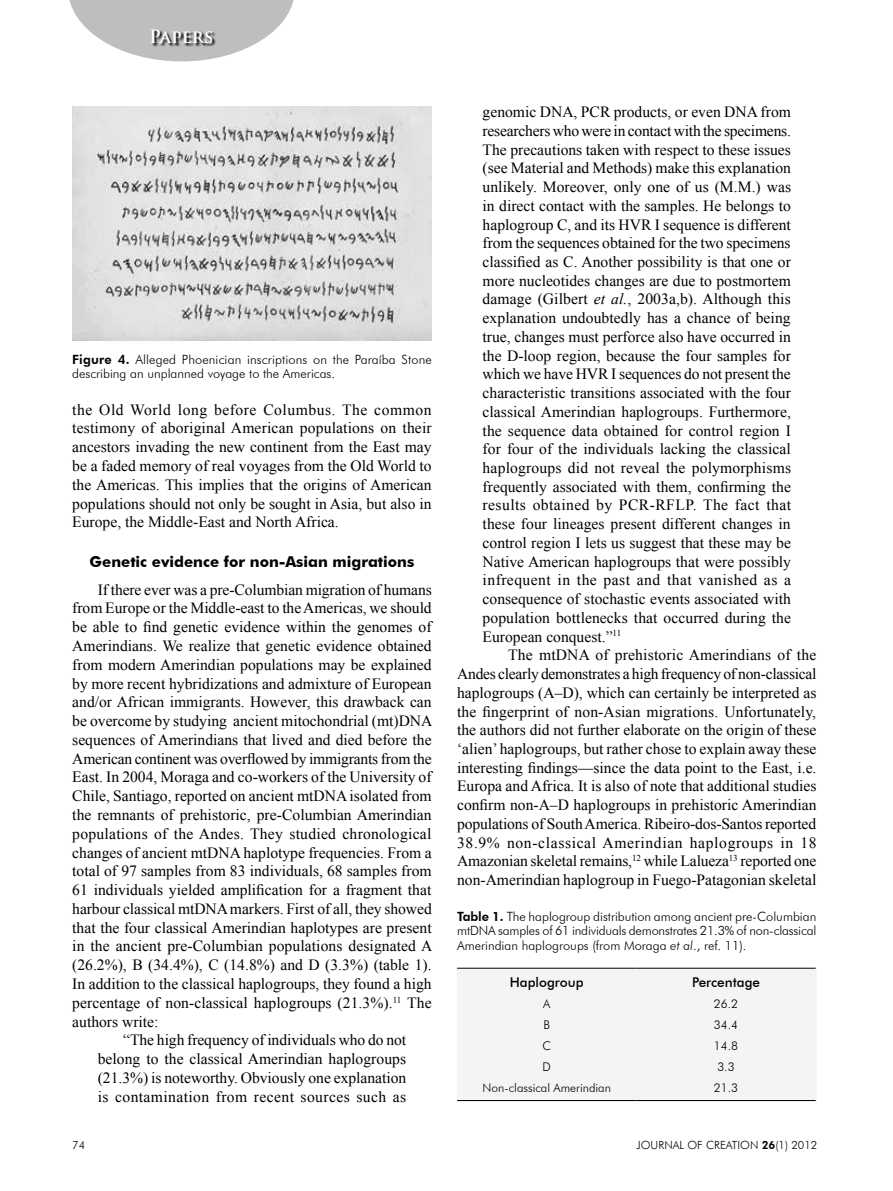
<style>
.page{position:relative;width:893px;height:1191px;background:#fff}
.page>*{position:absolute;margin:0;border:0;box-sizing:border-box;transform-origin:0 0}
.t1{font:700 18px "Trajan Pro";letter-spacing:-.015em;color:#fff}
.t2{font:15.6px/18.8px "Times New Roman";color:#000;text-align:justify}
.t3{font:15.6px "Times New Roman";letter-spacing:.025em;color:#000}
.t4{font:700 15px "Futura BT";color:#000}
.t5{font:500 13.5px "Futura BT";color:#000}
.t6{font:300 12.75px/14.7px "Futura BT";color:#000;text-align:justify}
.t7{font:300 12px/21px "Futura BT";color:#000;text-align:center}
.t8{font:300 11.25px "Futura BT";color:#000}
.s1{font-weight:800}
.s2{font-style:italic}
</style>
<div class="page">
<svg style="left:69px;top:0;width:225px;height:61px"></svg>
<svg style="left:151px;top:29px;width:65px;height:18px"></svg>
<div style="left:457px;top:968px;width:359px;height:133px;background:#f3f4f4"></div>
<hr style="left:457px;top:968px;width:179px;height:1px;background:#000">
<hr style="left:636px;top:968px;width:180px;height:1px;background:#000">
<hr style="left:457px;top:1100px;width:179px;height:1px;background:#000">
<hr style="left:636px;top:1100px;width:180px;height:1px;background:#000">
<img style="left:72px;top:106px;width:360px;height:235px">
<p class="t1" style="left:149px;top:25px;width:66px">Papers</p>
<p class="t6" style="left:72px;top:352px;width:361px"><span class="s1">Figure 4.</span> Alleged Phoenician inscriptions on the Paraíba Stone describing an unplanned voyage to the Americas.</p>
<p class="t2" style="left:72px;top:400px;width:361px">the Old World long before Columbus. The common testimony of aboriginal American populations on their ancestors invading the new continent from the East may be a faded memory of real voyages from the Old World to the Americas. This implies that the origins of American populations should not only be sought in Asia, but also in Europe, the Middle-East and North Africa.</p>
<p class="t4" style="left:90px;top:553px;width:326px">Genetic evidence for non-Asian migrations</p>
<p class="t2" style="left:98px;top:580px;width:335px">If there ever was a pre-Columbian migration of humans</p>
<p class="t2" style="left:72px;top:598px;width:361px">from Europe or the Middle-east to the Americas, we should</p>
<p class="t2" style="left:72px;top:617px;width:361px">be able to find genetic evidence within the genomes of</p>
<p class="t2" style="left:72px;top:636px;width:361px">Amerindians. We realize that genetic evidence obtained</p>
<p class="t2" style="left:72px;top:655px;width:361px">from modern Amerindian populations may be explained</p>
<p class="t2" style="left:72px;top:673px;width:361px">by more recent hybridizations and admixture of European</p>
<p class="t2" style="left:72px;top:692px;width:361px">and/or African immigrants. However, this drawback can</p>
<p class="t2" style="left:72px;top:711px;width:362px">be overcome by studying ancient mitochondrial (mt)DNA</p>
<p class="t2" style="left:72px;top:730px;width:361px">sequences of Amerindians that lived and died before the</p>
<p class="t2" style="left:72px;top:749px;width:361px">American continent was overflowed by immigrants from the</p>
<p class="t2" style="left:72px;top:767px;width:361px">East. In 2004, Moraga and co-workers of the University of</p>
<p class="t2" style="left:72px;top:786px;width:361px">Chile, Santiago, reported on ancient mtDNA isolated from</p>
<p class="t2" style="left:72px;top:805px;width:361px">the remnants of prehistoric, pre-Columbian Amerindian</p>
<p class="t2" style="left:72px;top:824px;width:361px">populations of the Andes. They studied chronological</p>
<p class="t2" style="left:72px;top:842px;width:361px">changes of ancient mtDNA haplotype frequencies. From a</p>
<p class="t2" style="left:72px;top:861px;width:361px">total of 97 samples from 83 individuals, 68 samples from</p>
<p class="t2" style="left:72px;top:880px;width:361px">61 individuals yielded amplification for a fragment that</p>
<p class="t2" style="left:72px;top:899px;width:361px">harbour classical mtDNA markers. First of all, they showed</p>
<p class="t2" style="left:72px;top:917px;width:361px">that the four classical Amerindian haplotypes are present</p>
<p class="t2" style="left:72px;top:936px;width:362px">in the ancient pre-Columbian populations designated A</p>
<p class="t2" style="left:72px;top:955px;width:361px">(26.2%), B (34.4%), C (14.8%) and D (3.3%) (table 1).</p>
<p class="t2" style="left:72px;top:974px;width:361px">In addition to the classical haplogroups, they found a high</p>
<p class="t2" style="left:72px;top:992px;width:361px">percentage of non-classical haplogroups (21.3%).<sup>11</sup> The</p>
<p class="t2" style="left:72px;top:1011px;width:88px">authors write:</p>
<p class="t2" style="left:123px;top:1030px;width:284px">“The high frequency of individuals who do not</p>
<p class="t2" style="left:98px;top:1049px;width:310px">belong to the classical Amerindian haplogroups</p>
<p class="t2" style="left:98px;top:1068px;width:310px">(21.3%) is noteworthy. Obviously one explanation</p>
<p class="t3" style="left:98px;top:1086px;width:310px">is contamination from recent sources such as</p>
<p class="t2" style="left:483px;top:102px;width:310px">genomic DNA, PCR products, or even DNA from researchers who were in contact with the specimens.<br>The precautions taken with respect to these issues (see Material and Methods) make this explanation unlikely. Moreover, only one of us (M.M.) was in direct contact with the samples. He belongs to haplogroup C, and its HVR I sequence is different from the sequences obtained for the two specimens classified as C. Another possibility is that one or more nucleotides changes are due to postmortem damage (Gilbert <span class="s2">et al.</span>, 2003a,b). Although this explanation undoubtedly has a chance of being true, changes must perforce also have occurred in the D-loop region, because the four samples for which we have HVR I sequences do not present the characteristic transitions associated with the four classical Amerindian haplogroups. Furthermore, the sequence data obtained for control region I for four of the individuals lacking the classical haplogroups did not reveal the polymorphisms frequently associated with them, confirming the results obtained by PCR-RFLP. The fact that these four lineages present different changes in control region I lets us suggest that these may be Native American haplogroups that were possibly infrequent in the past and that vanished as a consequence of stochastic events associated with population bottlenecks that occurred during the European conquest.”<sup>11</sup></p>
<p class="t2" style="left:457px;top:645px;width:361px;text-indent:51px">The mtDNA of prehistoric Amerindians of the Andes clearly demonstrates a high frequency of non-classical haplogroups (A–D), which can certainly be interpreted as the fingerprint of non-Asian migrations. Unfortunately, the authors did not further elaborate on the origin of these ‘alien’ haplogroups, but rather chose to explain away these interesting findings—since the data point to the East, i.e.<br>Europa and Africa. It is also of note that additional studies confirm non-A–D haplogroups in prehistoric Amerindian populations of South America. Ribeiro-dos-Santos reported 38.9% non-classical Amerindian haplogroups in 18<br>Amazonian skeletal remains,<sup>12</sup> while Lalueza<sup>13</sup> reported one non-Amerindian haplogroup in Fuego-Patagonian skeletal</p>
<p class="t6" style="left:457px;top:908px;width:361px"><span class="s1">Table 1.</span> The haplogroup distribution among ancient pre-Columbian mtDNA samples of 61 individuals demonstrates 21.3% of non-classical Amerindian haplogroups (from Moraga <span class="s2">et al</span>., ref. 11).</p>
<p class="t5" style="left:510px;top:974px;width:75px">Haplogroup</p>
<p class="t7" style="left:482px;top:993px;width:130px">A<br>B<br>C<br>D<br>Non-classical Amerindian</p>
<p class="t5" style="left:692px;top:974px;width:70px">Percentage</p>
<p class="t7" style="left:714px;top:993px;width:26px;text-align:left">26.2<br>34.4<br>14.8<br>3.3<br>21.3</p>
<p class="t8" style="left:72px;top:1137px;width:14px">74</p>
<p class="t8" style="left:637px;top:1137px;width:182px">JOURNAL OF CREATION <span class="s1">26</span>(1) 2012</p>
</div>
